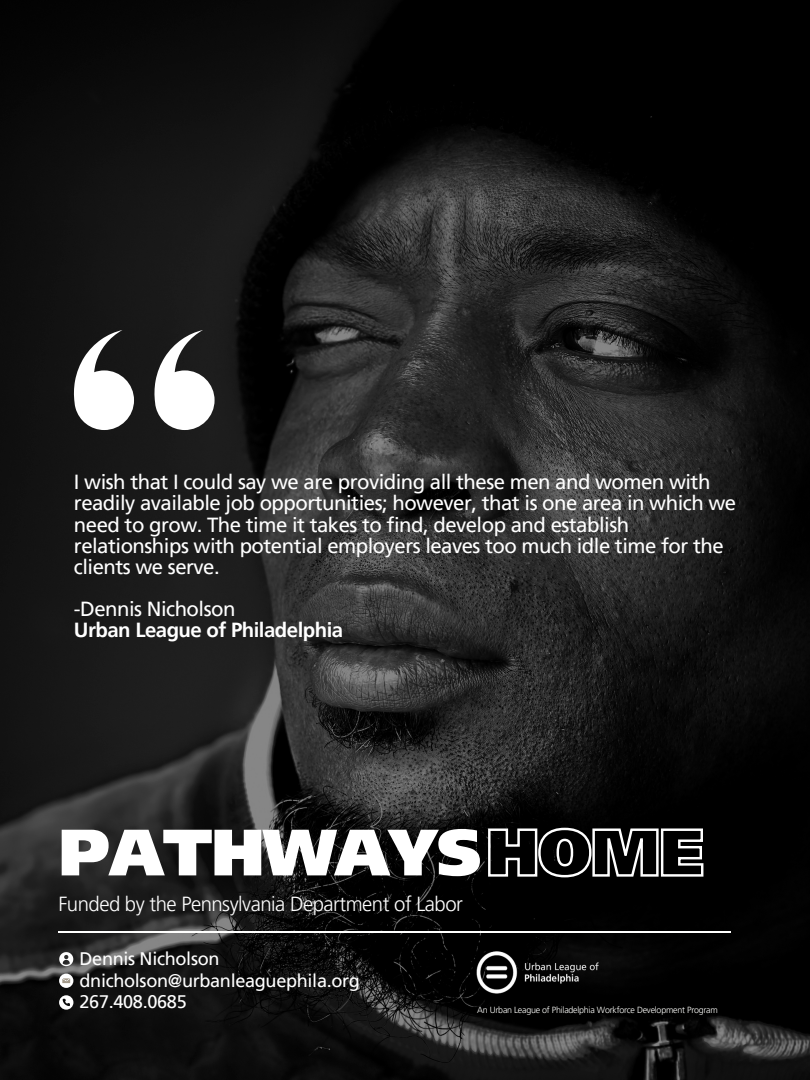
<style>
.page{position:relative;width:810px;height:1080px;background:#fff}
.page>*{position:absolute;margin:0;border:0;box-sizing:border-box;transform-origin:0 0}
.t1{font:900 65.44px "Frutiger LT Pro";letter-spacing:-.02em;color:#fff}
.t2{font:20.38px/21.1px "Frutiger LT Pro";letter-spacing:-.025em;color:#fff}
.t3{font:700 20.38px/21.1px "Frutiger LT Pro";letter-spacing:-.025em;color:#fff}
.t4{font:300 20.38px "Frutiger LT Pro";letter-spacing:-.025em;color:#fff}
.t5{font:18.12px/21.6px "Frutiger LT Pro";letter-spacing:-.02em;color:#fff}
.t6{font:300 8.88px "Frutiger LT Pro";letter-spacing:-.025em;color:#fffffe}
.s1{font-weight:400}
.s2{color:rgb(0 0 0/0)}
</style>
<div class="page">
<img style="left:0;top:0;width:810px;height:1080px">
<hr style="left:58px;top:932px;width:673px;height:1px;background:#fffffe">
<svg style="left:59px;top:995px;width:14px;height:15px"></svg>
<svg style="left:59px;top:974px;width:14px;height:14px"></svg>
<svg style="left:62px;top:978px;width:8px;height:5px"></svg>
<svg style="left:59px;top:952px;width:14px;height:14px"></svg>
<img style="left:477px;top:948px;width:126px;height:51px">
<svg style="left:74px;top:330px;width:60px;height:100px"></svg>
<svg style="left:154px;top:330px;width:61px;height:100px"></svg>
<svg style="left:487px;top:826px;width:218px;height:53px"></svg>
<h2 class="t2" style="left:74px;top:472px;width:664px">I wish that I could say we are providing all these men and women with readily available job opportunities; however, that is one area in which we need to grow. The time it takes to find, develop and establish relationships with potential employers leaves too much idle time for the clients we serve.</h2>
<h1 class="t3" style="left:74px;top:598px;width:271px"><span class="s1">-Dennis Nicholson<br></span>Urban League of Philadelphia</h1>
<h1 class="t1" style="left:58px;top:813px;width:647px">PATHWAYS<span class="s2">HOME</span></h1>
<p class="t4" style="left:58px;top:891px;width:406px">Funded by the Pennsylvania Department of Labor</p>
<p class="t5" style="left:80px;top:948px;width:282px">Dennis Nicholson dnicholson@urbanleaguephila.org<br>267.408.0685</p>
<h2 class="t6" style="left:477px;top:1005px;width:242px">An Urban League of Philadelphia Workforce Development Program</h2>
</div>
